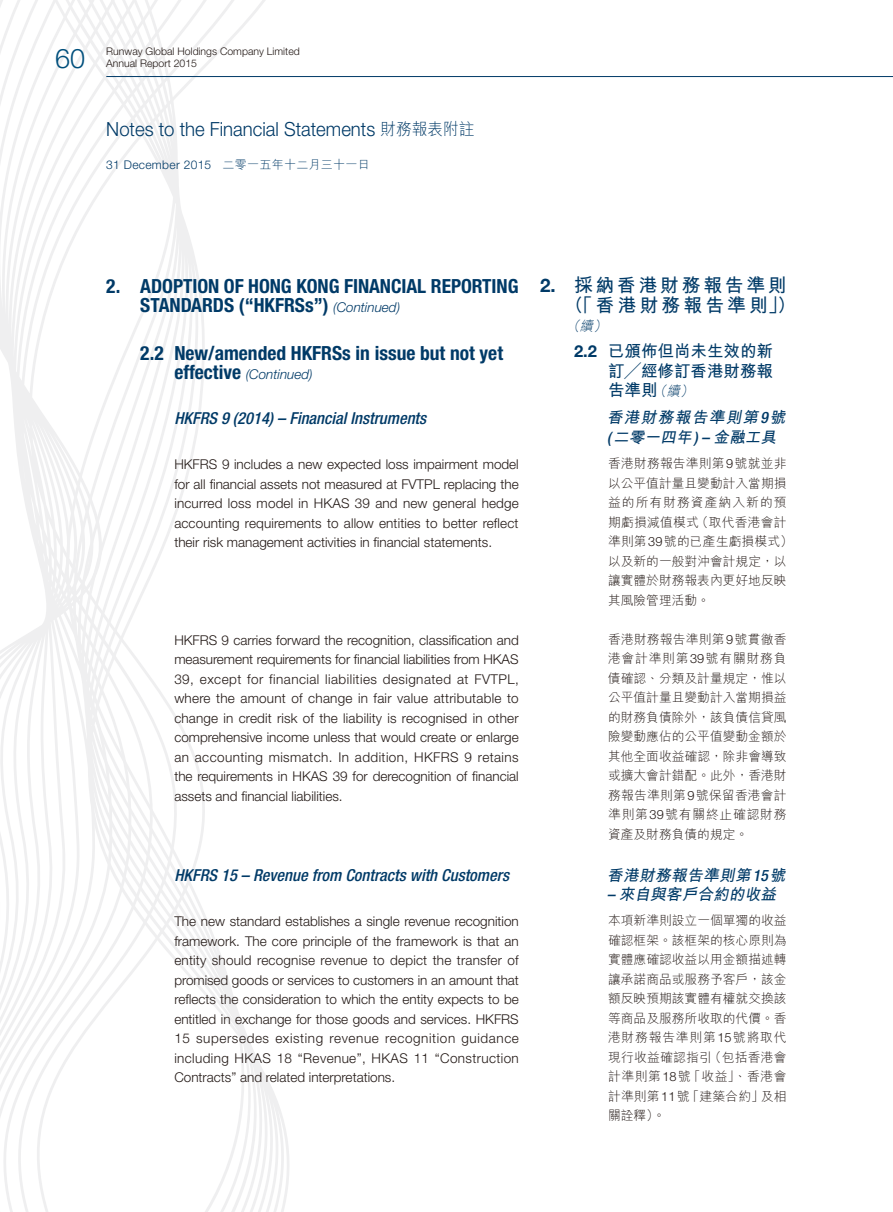
<style>
.page{position:relative;width:893px;height:1212px;background:#fff}
.page>*{position:absolute;margin:0;border:0;box-sizing:border-box;transform-origin:0 0}
.t1{font:300 27px "Helvetica Neue LT Std";color:#004f7c}
.t2{font:700 condensed 19.5px/19.5px "Helvetica Neue LT Std";color:#003a67}
.t3{font:300 19.5px "Helvetica Neue LT Std";color:#003a67;scale:.95 1}
.t4{font:700 18.75px/19.5px "M Hei HK";letter-spacing:.15em;color:#003a67}
.t5{font:italic 500 condensed 16.5px "Helvetica Neue LT Std";color:#003a67}
.t6{font:700 16.5px/19.5px "M Hei HK";color:#003a67;text-align:justify}
.t7{font:italic 700 15.75px/19.5px "M Hei HK";color:#003a67}
.t8{font:300 13.5px/19.5px "Helvetica Neue LT Std";color:#231916;text-align:justify}
.t9{font:italic 300 13.5px "Helvetica Neue LT Std";color:#003a67}
.t10{font:italic 300 13.5px "M Hei HK";color:#003a67}
.t11{font:300 12.75px/19.5px "M Hei HK";letter-spacing:.015em;color:#231916;text-align:justify}
.t12{font:300 12px "Helvetica Neue LT Std";letter-spacing:.025em;color:#003a67}
.t13{font:300 10.5px/12px "Helvetica Neue LT Std";color:#231916}
.s1{font-family:"M Hei HK";font-size:16.5px}
.s2{font-family:"M Hei HK"}
.s3{font-weight:300;font-style:italic;font-stretch:normal;font-size:13.5px}
.s4{font-weight:700;font-style:normal;font-stretch:condensed;font-size:19.5px}
.s5{font-family:"Helvetica Neue LT Std"}
.s6{font-weight:300;font-style:italic;font-size:13.5px}
.s7{font-family:"Helvetica Neue LT Std";font-weight:500;font-stretch:condensed}
</style>
<div class="page">
<svg style="left:0;top:0;width:285px;height:1212px"></svg>
<hr style="left:106px;top:76px;width:787px;height:1px;background:#003a67">
<h1 class="t1" style="left:55px;top:42px;width:32px">60</h1>
<p class="t13" style="left:106px;top:46px;width:195px">Runway Global Holdings Company Limited<br>Annual Report 2015</p>
<h2 class="t3" style="left:106px;top:118px;width:389px">Notes to the Financial Statements <span class="s1">財務報表附註</span></h2>
<p class="t12" style="left:106px;top:157px;width:265px">31 December 2015 <span class="s2">二零一五年十二月三十一日</span></p>
<h2 class="t2" style="left:140px;top:276px;width:380px;text-indent:-34px">2. ADOPTION OF HONG KONG FINANCIAL REPORTING<br>STANDARDS (“HKFRSs”) <span class="s3">(Continued)</span></h2>
<h2 class="t2" style="left:140px;top:343px;width:364px">2.2 New/amended HKFRSs in issue but not yet</h2>
<p class="t9" style="left:174px;top:366px;width:140px"><span class="s4">effective</span> (Continued)</p>
<p class="t5" style="left:174px;top:408px;width:253px">HKFRS 9 (2014) – Financial Instruments</p>
<p class="t8" style="left:174px;top:454px;width:346px">HKFRS 9 includes a new expected loss impairment model for all financial assets not measured at FVTPL replacing the incurred loss model in HKAS 39 and new general hedge accounting requirements to allow entities to better reflect their risk management activities in financial statements.</p>
<p class="t8" style="left:174px;top:630px;width:346px">HKFRS 9 carries forward the recognition, classification and measurement requirements for financial liabilities from HKAS 39, except for financial liabilities designated at FVTPL, where the amount of change in fair value attributable to change in credit risk of the liability is recognised in other comprehensive income unless that would create or enlarge an accounting mismatch. In addition, HKFRS 9 retains the requirements in HKAS 39 for derecognition of financial assets and financial liabilities.</p>
<p class="t5" style="left:174px;top:865px;width:336px">HKFRS 15 – Revenue from Contracts with Customers</p>
<p class="t8" style="left:174px;top:911px;width:346px">The new standard establishes a single revenue recognition framework. The core principle of the framework is that an entity should recognise revenue to depict the transfer of promised goods or services to customers in an amount that reflects the consideration to which the entity expects to be entitled in exchange for those goods and services. HKFRS 15 supersedes existing revenue recognition guidance including HKAS 18 “Revenue”, HKAS 11 “Construction Contracts” and related interpretations.</p>
<h3 class="t4" style="left:565px;top:274px;width:233px;text-indent:-25px"><span class="s5">2.</span> 採納香港財務報告準則（「香港財務報告準則」）</h3>
<p class="t10" style="left:566px;top:320px;width:44px">（續）</p>
<p class="t6" style="left:608px;top:340px;width:166px;text-indent:-34px"><span class="s5">2.2</span> 已頒佈但尚未生效的新訂╱經修訂香港財務報告準則<span class="s6">（續）</span></p>
<p class="t7" style="left:607px;top:407px;width:184px">香港財務報告準則第<span class="s7">9</span>號<span class="s7">(</span>二零一四年<span class="s7">) –</span> 金融工具</p>
<p class="t11" style="left:608px;top:454px;width:186px;text-align:left">香港財務報告準則第<span class="s5">9</span>號就並非以公平值計量且變動計入當期損益的所有財務資產納入新的預期虧損減值模式（取代香港會計準則第<span class="s5">39</span>號的已產生虧損模式）以及新的一般對沖會計規定，以讓實體於財務報表內更好地反映其風險管理活動。</p>
<p class="t11" style="left:608px;top:629px;width:180px">香港財務報告準則第<span class="s5">9</span>號貫徹香港會計準則第<span class="s5">39</span>號有關財務負債確認、分類及計量規定，惟以公平值計量且變動計入當期損益的財務負債除外，該負債信貸風險變動應佔的公平值變動金額於其他全面收益確認，除非會導致或擴大會計錯配。此外，香港財務報告準則第<span class="s5">9</span>號保留香港會計準則第<span class="s5">39</span>號有關終止確認財務資產及財務負債的規定。</p>
<p class="t7" style="left:607px;top:864px;width:184px">香港財務報告準則第<span class="s7">15</span>號</p>
<p class="t7" style="left:607px;top:883px;width:174px"><span class="s7">–</span> 來自與客戶合約的收益</p>
<p class="t11" style="left:608px;top:911px;width:180px">本項新準則設立一個單獨的收益確認框架。該框架的核心原則為實體應確認收益以用金額描述轉讓承諾商品或服務予客戶，該金額反映預期該實體有權就交換該等商品及服務所收取的代價。香港財務報告準則第<span class="s5">15</span>號將取代現行收益確認指引（包括香港會計準則第<span class="s5">18</span>號「收益」、香港會計準則第<span class="s5">11</span>號「建築合約」及相關詮釋）。</p>
</div>
